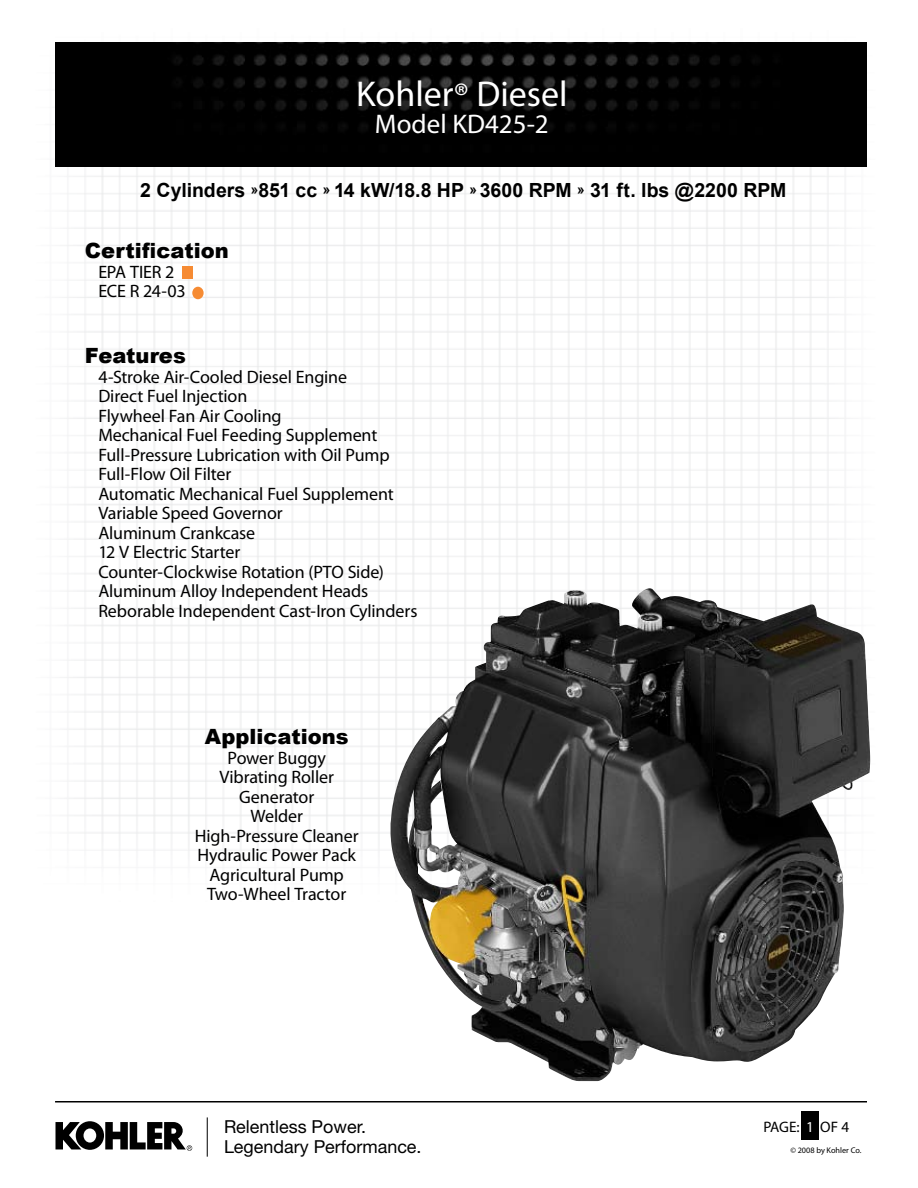
<style>
.page{position:relative;width:918px;height:1188px;background:#fff}
.page>*{position:absolute;margin:0;border:0;box-sizing:border-box;transform-origin:0 0}
.t1{font:36px "Myriad Pro";color:#fff}
.t2{font:27px "Myriad Pro";color:#fff}
.t3{font:900 21px "Arial";color:#000}
.t4{font:700 19.5px "Arial";color:#000}
.t5{font:18px/19.5px "Myriad Pro";letter-spacing:-.005em;color:#000}
.t6{font:18px/19.8px "Helvetica Neue";color:#000}
.t7{font:15.15px "Myriad Pro";letter-spacing:-.005em;color:#000}
.t8{font:8.25px "Myriad Pro";color:#000}
.s1{color:#fff}
</style>
<div class="page">
<img style="left:55px;top:42px;width:812px;height:1094px">
<img style="left:56px;top:42px;width:811px;height:124px">
<svg style="left:56px;top:1121px;width:143px;height:30px"></svg>
<hr style="left:207px;top:1117px;width:1px;height:40px;background:#000">
<hr style="left:55px;top:1101px;width:812px;height:1px;background:#000">
<div style="left:801px;top:1111px;width:18px;height:29px;background:#000"></div>
<div style="left:182px;top:266px;width:11px;height:13px;background:#f68b33"></div>
<img style="left:386px;top:586px;width:485px;height:495px">
<div style="left:192px;top:287px;width:12px;height:12px;background:#f68b33;border-radius:50%"></div>
<h1 class="t1" style="left:356px;top:74px;width:213px">Kohler® Diesel</h1>
<h2 class="t2" style="left:375px;top:110px;width:175px">Model KD425-2</h2>
<p class="t4" style="left:140px;top:177px;width:648px">2 Cylinders <sup>»</sup>851 cc <sup>»</sup> 14 kW/18.8 HP <sup>»</sup> 3600 RPM <sup>»</sup> 31 ft. lbs @2200 RPM</p>
<p class="t3" style="left:85px;top:236px;width:145px">Certification</p>
<p class="t5" style="left:98px;top:262px;width:89px">EPA TIER 2<br>ECE R 24-03</p>
<p class="t3" style="left:85px;top:341px;width:102px">Features</p>
<p class="t5" style="left:98px;top:367px;width:321px">4-Stroke Air-Cooled Diesel Engine<br>Direct Fuel Injection<br>Flywheel Fan Air Cooling<br>Mechanical Fuel Feeding Supplement<br>Full-Pressure Lubrication with Oil Pump<br>Full-Flow Oil Filter<br>Automatic Mechanical Fuel Supplement<br>Variable Speed Governor<br>Aluminum Crankcase<br>12 V Electric Starter<br>Counter-Clockwise Rotation (PTO Side)<br>Aluminum Alloy Independent Heads<br>Reborable Independent Cast-Iron Cylinders</p>
<p class="t3" style="left:205px;top:721px;width:145px">Applications</p>
<p class="t5" style="left:195px;top:748px;width:165px;text-align:center">Power Buggy<br>Vibrating Roller<br>Generator<br>Welder<br>High-Pressure Cleaner<br>Hydraulic Power Pack<br>Agricultural Pump<br>Two-Wheel Tractor</p>
<p class="t6" style="left:224px;top:1117px;width:199px">Relentless Power.<br>Legendary Performance.</p>
<p class="t7" style="left:763px;top:1119px;width:87px">PAGE: <span class="s1">1</span> OF 4</p>
<p class="t8" style="left:790px;top:1145px;width:73px">© 2008 by Kohler Co.</p>
</div>
